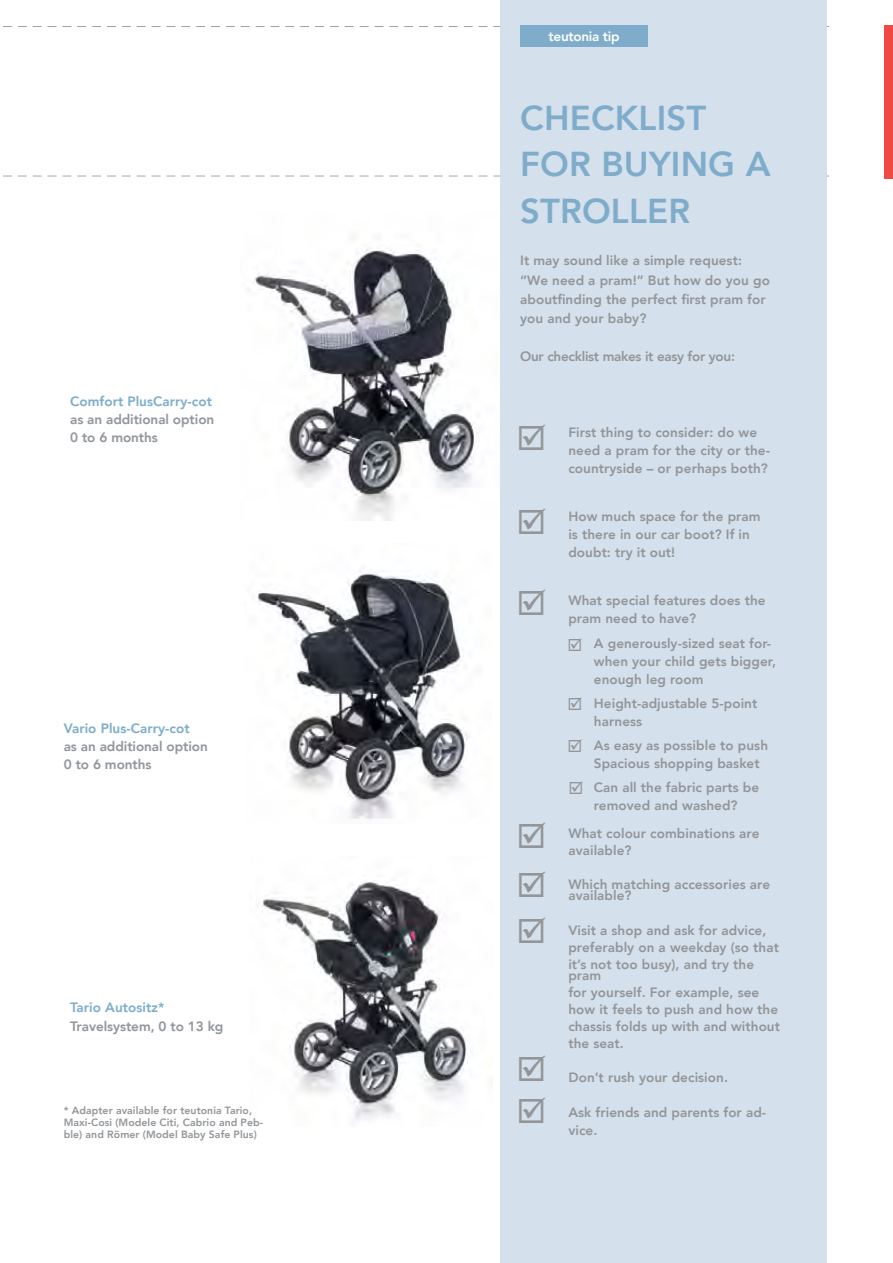
<style>
.page{position:relative;width:893px;height:1263px;background:#fff}
.page>*{position:absolute;margin:0;border:0;box-sizing:border-box;transform-origin:0 0}
.t1{font:800 34.5px/46.7px "Avenir LT";letter-spacing:.005em;color:#7eacca;text-align:right}
.t2{font:800 13.5px/18px "Avenir LT";letter-spacing:.005em;color:#939598}
.t3{font:800 13.5px "Avenir LT";letter-spacing:.005em;color:#7eacca}
.t4{font:800 13.5px "Avenir LT";letter-spacing:-.02em;color:#939598}
.t5{font:800 13.5px "Avenir LT";letter-spacing:-.02em;color:#fff}
.t6{font:800 10.5px/12px "Avenir LT";letter-spacing:.005em;color:#939598}
</style>
<div class="page">
<svg style="left:3px;top:26px;width:826px;height:1px"></svg>
<svg style="left:3px;top:176px;width:826px;height:1px"></svg>
<img style="left:248px;top:211px;width:253px;height:310px">
<img style="left:262px;top:881px;width:206px;height:240px">
<div style="left:884px;top:26px;width:9px;height:153px;background:#f04941"></div>
<div style="left:501px;top:0;width:326px;height:1263px;background:#d4e0eb"></div>
<div style="left:520px;top:26px;width:128px;height:21px;background:#7eacca"></div>
<img style="left:257px;top:573px;width:212px;height:246px">
<p class="t3" style="left:70px;top:393px;width:143px">Comfort PlusCarry-cot</p>
<p class="t2" style="left:70px;top:410px;width:146px">as an additional option<br>0 to 6 months</p>
<p class="t3" style="left:64px;top:720px;width:127px">Vario Plus-Carry-cot</p>
<p class="t2" style="left:64px;top:737px;width:146px">as an additional option<br>0 to 6 months</p>
<p class="t3" style="left:70px;top:999px;width:96px">Tario Autositz*</p>
<p class="t2" style="left:70px;top:1017px;width:155px">Travelsystem, 0 to 13 kg</p>
<p class="t6" style="left:64px;top:1104px;width:201px">* Adapter available for teutonia Tario,<br>Maxi-Cosi (Modele Citi, Cabrio and Peb&shy;ble) and Römer (Model Baby Safe Plus)</p>
<p class="t5" style="left:549px;top:29px;width:73px">teutonia tip</p>
<h1 class="t1" style="left:520px;top:95px;width:48px">Check</h1>
<h1 class="t1" style="left:520px;top:95px;width:181px">list<br>for buying</h1>
<h1 class="t1" style="left:746px;top:141px;width:20px">a</h1>
<h1 class="t1" style="left:520px;top:188px;width:148px">Stroller</h1>
<p class="t2" style="left:520px;top:251px;width:251px;line-height:19.2px">It may sound like a simple request: “We need a pram!” But how do you go aboutfinding the perfect first pram for you and your baby?</p>
<p class="t4" style="left:520px;top:348px;width:216px">Our checklist makes it easy for you:</p>
<p class="t2" style="left:568px;top:423px;width:203px">First thing to consider: do we need a pram for the city or the&shy;countryside – or perhaps both?</p>
<p class="t2" style="left:568px;top:507px;width:194px">How much space for the pram is there in our car boot? If in doubt: try it out!</p>
<p class="t2" style="left:568px;top:592px;width:199px">What special features does the pram need to have?</p>
<p class="t2" style="left:594px;top:634px;width:184px">A generously-sized seat for&shy;when your child gets bigger, enough leg room</p>
<p class="t2" style="left:594px;top:694px;width:165px">Height-adjustable 5-point harness</p>
<p class="t2" style="left:594px;top:736px;width:176px">As easy as possible to push<br>Spacious shopping basket</p>
<p class="t2" style="left:594px;top:778px;width:167px">Can all the fabric parts be removed and washed?</p>
<p class="t2" style="left:568px;top:825px;width:193px;line-height:17.1px">What colour combinations are available?</p>
<p class="t2" style="left:568px;top:879px;width:203px;line-height:10.9px">Which matching accessories are available?</p>
<p class="t2" style="left:568px;top:921px;width:212px;line-height:17.1px">Visit a shop and ask for advice, preferably on a weekday (so that it’s not too busy), and try the</p>
<p class="t2" style="left:568px;top:966px;width:213px;line-height:17.1px">pram<br>for yourself. For example, see how it feels to push and how the chassis folds up with and without the seat.</p>
<p class="t2" style="left:568px;top:1069px;width:161px">Don’t rush your decision.</p>
<p class="t2" style="left:568px;top:1103px;width:199px">Ask friends and parents for ad&shy;vice.</p>
</div>
